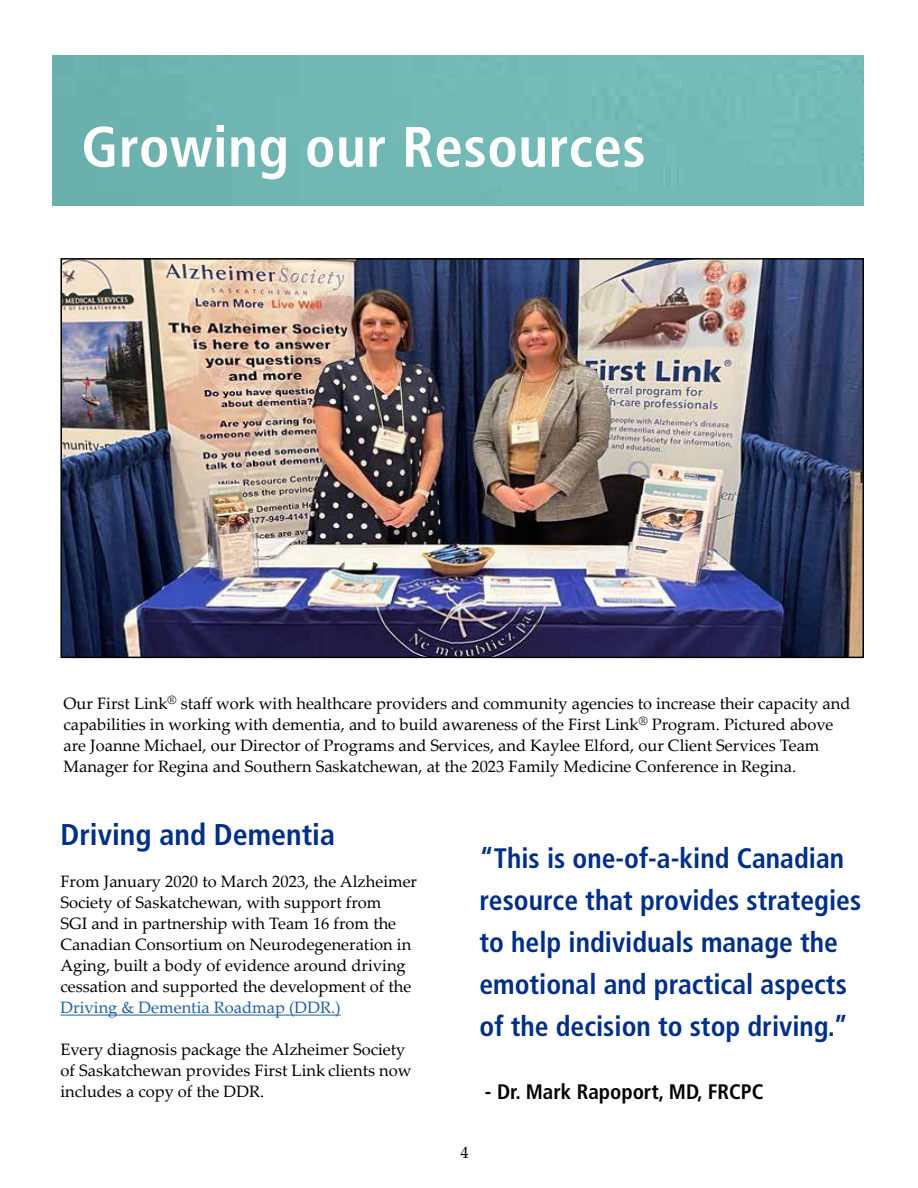
<style>
.page{position:relative;width:918px;height:1188px;background:#fff}
.page>*{position:absolute;margin:0;border:0;box-sizing:border-box;transform-origin:0 0}
.t1{font:700 condensed 57px "Frutiger LT Pro";letter-spacing:.01em;color:#fff}
.t2{font:700 condensed 30px "Frutiger LT Pro";color:#002f87}
.t3{font:700 condensed 28.2px/42px "Frutiger LT Pro";color:#002f87}
.t4{font:700 condensed 21px "Frutiger LT Pro";color:#000}
.t5{font:16.5px/21px "Palatino Linotype";color:#000}
.t6{font:16.5px "Palatino Linotype";color:#215e9e}
</style>
<div class="page">
<hr style="left:60px;top:1015px;width:281px;height:1px;background:#215e9e">
<div style="left:53px;top:56px;width:811px;height:150px;background:#72b9b5"></div>
<img style="left:63px;top:261px;width:798px;height:394px">
<div style="left:60px;top:258px;width:804px;height:400px;border:2px solid #000"></div>
<h1 class="t1" style="left:81px;top:113px;width:566px">Growing our Resources</h1>
<p class="t5" style="left:63px;top:692px;width:789px">Our First Link<sup>®</sup> staff work with healthcare providers and community agencies to increase their capacity and capabilities in working with dementia, and to build awareness of the First Link<sup>®</sup> Program. Pictured above are Joanne Michael, our Director of Programs and Services, and Kaylee Elford, our Client Services Team Manager for Regina and Southern Saskatchewan, at the 2023 Family Medicine Conference in Regina.</p>
<h2 class="t2" style="left:60px;top:817px;width:276px">Driving and Dementia</h2>
<p class="t5" style="left:60px;top:871px;width:358px">From January 2020 to March 2023, the Alzheimer Society of Saskatchewan, with support from<br>SGI and in partnership with Team 16 from the Canadian Consortium on Neurodegeneration in Aging, built a body of evidence around driving cessation and supported the development of the</p>
<p class="t6" style="left:60px;top:996px;width:282px">Driving &amp; Dementia Roadmap (DDR.)</p>
<p class="t5" style="left:60px;top:1039px;width:353px">Every diagnosis package the Alzheimer Society of Saskatchewan provides First Link clients now includes a copy of the DDR.</p>
<h3 class="t3" style="left:480px;top:837px;width:383px">“This is one-of-a-kind Canadian resource that provides strategies to help individuals manage the emotional and practical aspects of the decision to stop driving.”</h3>
<p class="t4" style="left:485px;top:1080px;width:280px">- Dr. Mark Rapoport, MD, FRCPC</p>
<p class="t5" style="left:461px;top:1141px;width:10px">4</p>
</div>
